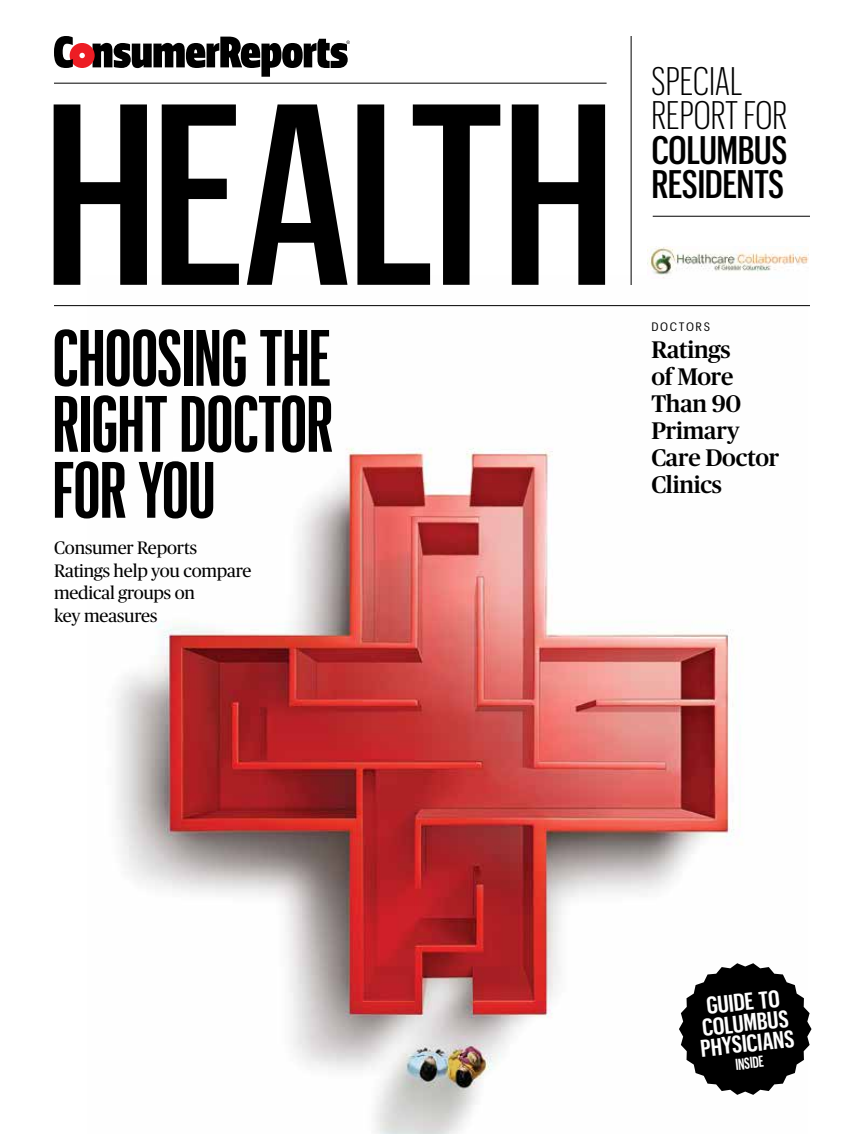
<style>
.page{position:relative;width:864px;height:1134px;background:#fff}
.page>*{position:absolute;margin:0;border:0;box-sizing:border-box;transform-origin:0 0}
.t1{font:500 252.15px "Graphik X Cond";letter-spacing:-.02em;color:#000}
.t2{font:600 78px/66px "Graphik XX Cond";letter-spacing:-.005em;color:#000;text-align:justify}
.t3{font:500 39px/34.5px "Graphik X Cond";letter-spacing:-.015em;color:#000}
.t4{font:300 39px/34.5px "Graphik X Cond";letter-spacing:.005em;color:#000}
.t5{font:500 24px/27px "Publico Headline";letter-spacing:-.01em;color:#000}
.t6{font:600 23.7px/20.7px "Graphik X Cond";color:#fff;text-align:center}
.t7{font:18px/22.5px "Publico Headline";letter-spacing:-.01em;color:#000}
.t8{font:600 15.6px "Graphik X Cond";color:#fff;scale:.85 1}
.t9{font:12px "Graphik Compact";letter-spacing:.135em;color:#000}
</style>
<div class="page">
<img style="left:88px;top:276px;width:720px;height:858px">
<hr style="left:631px;top:36px;width:1px;height:249px;background:#000">
<svg style="left:54px;top:36px;width:296px;height:40px"></svg>
<hr style="left:54px;top:83px;width:553px;height:1px;background:#000">
<svg style="left:679px;top:963px;width:133px;height:132px"></svg>
<hr style="left:54px;top:305px;width:756px;height:1px;background:#000">
<img style="left:647px;top:246px;width:161px;height:33px">
<hr style="left:653px;top:216px;width:157px;height:1px;background:#000">
<h1 class="t1" style="left:42px;top:20px;width:576px">HEALTH</h1>
<h2 class="t2" style="left:53px;top:320px;width:282px">CHOOSING THE RIGHT DOCTOR FOR YOU</h2>
<p class="t7" style="left:54px;top:536px;width:199px">Consumer Reports<br>Ratings help you compare medical groups on<br>key measures</p>
<h3 class="t4" style="left:651px;top:61px;width:137px">SPECIAL<br>REPORT FOR</h3>
<h3 class="t3" style="left:651px;top:130px;width:138px">COLUMBUS<br>RESIDENTS</h3>
<p class="t9" style="left:651px;top:318px;width:60px">DOCTORS</p>
<h3 class="t5" style="left:651px;top:335px;width:129px">Ratings<br>of More<br>Than 90<br>Primary<br>Care Doctor<br>Clinics</h3>
<h3 class="t6" style="left:695px;top:995px;width:96px;rotate:-6deg">GUIDE TO<br>COLUMBUS<br>PHYSICIANS</h3>
<p class="t8" style="left:734px;top:1053px;width:35px;rotate:-6deg">INSIDE</p>
</div>
